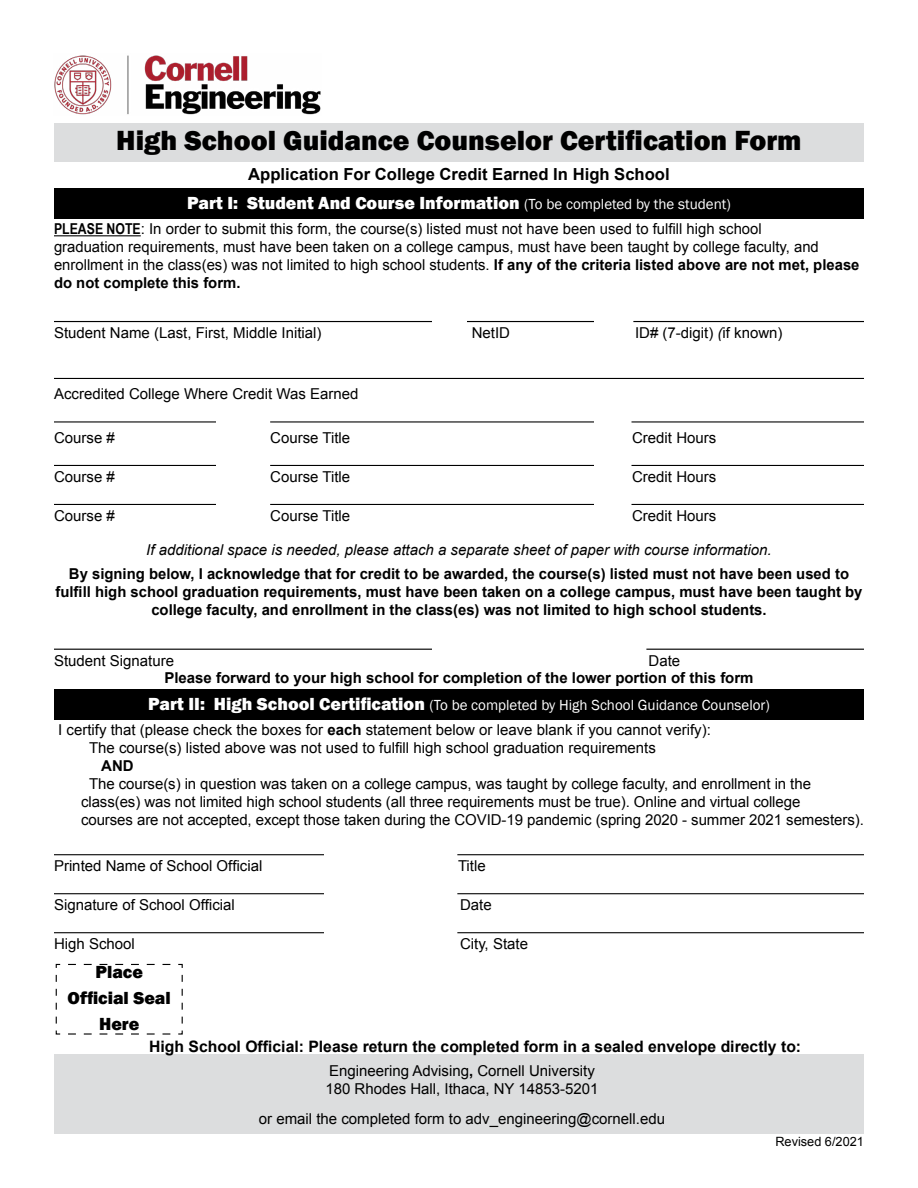
<style>
.page{position:relative;width:918px;height:1188px;background:#fff}
.page>*{position:absolute;margin:0;border:0;box-sizing:border-box;transform-origin:0 0}
.t1{font:800 28.5px "Franklin Gothic";color:#000}
.t2{font:800 18px "Franklin Gothic";color:#fff}
.t3{font:800 18px "Franklin Gothic";color:#000}
.t4{font:700 16.65px "Arial";color:#000}
.t5{font:700 15.75px "Arial";color:#000}
.t6{font:15px/18px "Arial";color:#000}
.t7{font:700 15px/18px "Arial";color:#000;text-align:center}
.t8{font:italic 15px "Arial";color:#000}
.t9{font:15px "Franklin Gothic";color:#fff}
.t10{font:12.75px "Arial";color:#000}
.s1{font-weight:400;font-size:15px}
.s2{font-family:"Arial Narrow";font-weight:700}
.s3{font-weight:700}
.s4{font-style:italic}
.s5{font-weight:800;font-size:18px}
</style>
<div class="page">
<hr style="left:54px;top:235px;width:87px;height:1px;background:#000">
<hr style="left:54px;top:854px;width:270px;height:1px;background:#000">
<hr style="left:457px;top:854px;width:407px;height:1px;background:#000">
<hr style="left:54px;top:893px;width:270px;height:1px;background:#000">
<hr style="left:457px;top:893px;width:407px;height:1px;background:#000">
<hr style="left:54px;top:932px;width:270px;height:1px;background:#000">
<hr style="left:457px;top:932px;width:407px;height:1px;background:#000">
<div style="left:54px;top:1054px;width:810px;height:80px;background:#dcddde"></div>
<hr style="left:54px;top:321px;width:378px;height:1px;background:#000">
<hr style="left:467px;top:321px;width:127px;height:1px;background:#000">
<hr style="left:633px;top:321px;width:231px;height:1px;background:#000">
<hr style="left:54px;top:378px;width:810px;height:1px;background:#000">
<hr style="left:54px;top:421px;width:162px;height:2px;background:#000">
<hr style="left:270px;top:421px;width:324px;height:2px;background:#000">
<hr style="left:632px;top:421px;width:232px;height:2px;background:#000">
<hr style="left:54px;top:465px;width:162px;height:1px;background:#000">
<hr style="left:270px;top:465px;width:324px;height:1px;background:#000">
<hr style="left:632px;top:465px;width:232px;height:1px;background:#000">
<hr style="left:54px;top:504px;width:162px;height:1px;background:#000">
<hr style="left:270px;top:504px;width:324px;height:1px;background:#000">
<hr style="left:632px;top:504px;width:232px;height:1px;background:#000">
<div style="left:54px;top:123px;width:810px;height:39px;background:#dcddde"></div>
<div style="left:54px;top:188px;width:810px;height:31px;background:#000"></div>
<div style="left:54px;top:689px;width:810px;height:30px;background:#000"></div>
<svg style="left:55px;top:963px;width:128px;height:72px"></svg>
<img style="left:54px;top:55px;width:267px;height:60px">
<hr style="left:54px;top:649px;width:378px;height:1px;background:#000">
<hr style="left:646px;top:649px;width:218px;height:1px;background:#000">
<h1 class="t1" style="left:116px;top:122px;width:687px">High School Guidance Counselor Certification Form</h1>
<h2 class="t4" style="left:248px;top:163px;width:423px">Application For College Credit Earned In High School</h2>
<h3 class="t2" style="left:187px;top:192px;width:545px">Part I: Student And Course Information <span class="s1">(To be completed by the student)</span></h3>
<p class="t6" style="left:54px;top:220px;width:709px"><span class="s2">PLEASE NOTE</span>: In order to submit this form, the course(s) listed must not have been used to fulfill high school</p>
<p class="t6" style="left:54px;top:238px;width:807px">graduation requirements, must have been taken on a college campus, must have been taught by college faculty, and enrollment in the class(es) was not limited to high school students. <span class="s3">If any of the criteria listed above are not met, please do not complete this form.</span></p>
<p class="t6" style="left:54px;top:324px;width:269px">Student Name (Last, First, Middle Initial)</p>
<p class="t6" style="left:472px;top:324px;width:40px">NetID</p>
<p class="t6" style="left:635px;top:324px;width:149px">ID# (7-digit) <span class="s4">(</span>if known)</p>
<p class="t6" style="left:54px;top:385px;width:306px">Accredited College Where Credit Was Earned</p>
<p class="t6" style="left:54px;top:429px;width:62px">Course #</p>
<p class="t6" style="left:270px;top:429px;width:81px">Course Title</p>
<p class="t6" style="left:632px;top:429px;width:86px">Credit Hours</p>
<p class="t6" style="left:54px;top:468px;width:62px">Course #</p>
<p class="t6" style="left:270px;top:468px;width:81px">Course Title</p>
<p class="t6" style="left:632px;top:468px;width:86px">Credit Hours</p>
<p class="t6" style="left:54px;top:507px;width:62px">Course #</p>
<p class="t6" style="left:270px;top:507px;width:81px">Course Title</p>
<p class="t6" style="left:632px;top:507px;width:86px">Credit Hours</p>
<p class="t8" style="left:146px;top:540px;width:627px">If additional space is needed, please attach a separate sheet of paper with course information.</p>
<p class="t7" style="left:69px;top:566px;width:782px">By signing below, I acknowledge that for credit to be awarded, the course(s) listed must not have been used to</p>
<p class="t7" style="left:55px;top:584px;width:809px">fulfill high school graduation requirements, must have been taken on a college campus, must have been taught by college faculty, and enrollment in the class(es) was not limited to high school students.</p>
<p class="t6" style="left:54px;top:652px;width:122px">Student Signature</p>
<p class="t6" style="left:649px;top:652px;width:33px">Date</p>
<p class="t7" style="left:164px;top:669px;width:591px">Please forward to your high school for completion of the lower portion of this form</p>
<h3 class="t9" style="left:148px;top:696px;width:623px"><span class="s5">Part II: High School Certification</span> (To be completed by High School Guidance Counselor)</h3>
<p class="t6" style="left:58px;top:721px;width:654px">I certify that (please check the boxes for <span class="s3">each</span> statement below or leave blank if you cannot verify):</p>
<p class="t6" style="left:89px;top:739px;width:568px">The course(s) listed above was not used to fulfill high school graduation requirements</p>
<p class="t7" style="left:101px;top:757px;width:34px">AND</p>
<p class="t6" style="left:81px;top:775px;width:732px;text-indent:8px">The course(s) in question was taken on a college campus, was taught by college faculty, and enrollment in the class(es) was not limited high school students (all three requirements must be true). Online and virtual college</p>
<p class="t6" style="left:81px;top:811px;width:784px">courses are not accepted, except those taken during the COVID-19 pandemic (spring 2020 - summer 2021 semesters).</p>
<p class="t6" style="left:54px;top:857px;width:210px">Printed Name of School Official</p>
<p class="t6" style="left:458px;top:857px;width:29px">Title</p>
<p class="t6" style="left:54px;top:896px;width:182px">Signature of School Official</p>
<p class="t6" style="left:460px;top:896px;width:33px">Date</p>
<p class="t6" style="left:54px;top:935px;width:82px">High School</p>
<p class="t6" style="left:460px;top:935px;width:69px">City, State</p>
<h3 class="t3" style="left:96px;top:960px;width:49px">Place</h3>
<h3 class="t3" style="left:68px;top:986px;width:105px">Official Seal</h3>
<h3 class="t3" style="left:99px;top:1012px;width:42px">Here</h3>
<p class="t5" style="left:149px;top:1035px;width:654px">High School Official: Please return the completed form in a sealed envelope directly to:</p>
<p class="t6" style="left:329px;top:1061px;width:267px">Engineering Advising<span class="s3">,</span> Cornell University</p>
<p class="t6" style="left:325px;top:1079px;width:275px">180 Rhodes Hall, Ithaca, NY 14853-5201</p>
<p class="t6" style="left:259px;top:1109px;width:408px">or email the completed form to adv_engineering@cornell.edu</p>
<p class="t10" style="left:775px;top:1133px;width:90px">Revised 6/2021</p>
</div>
